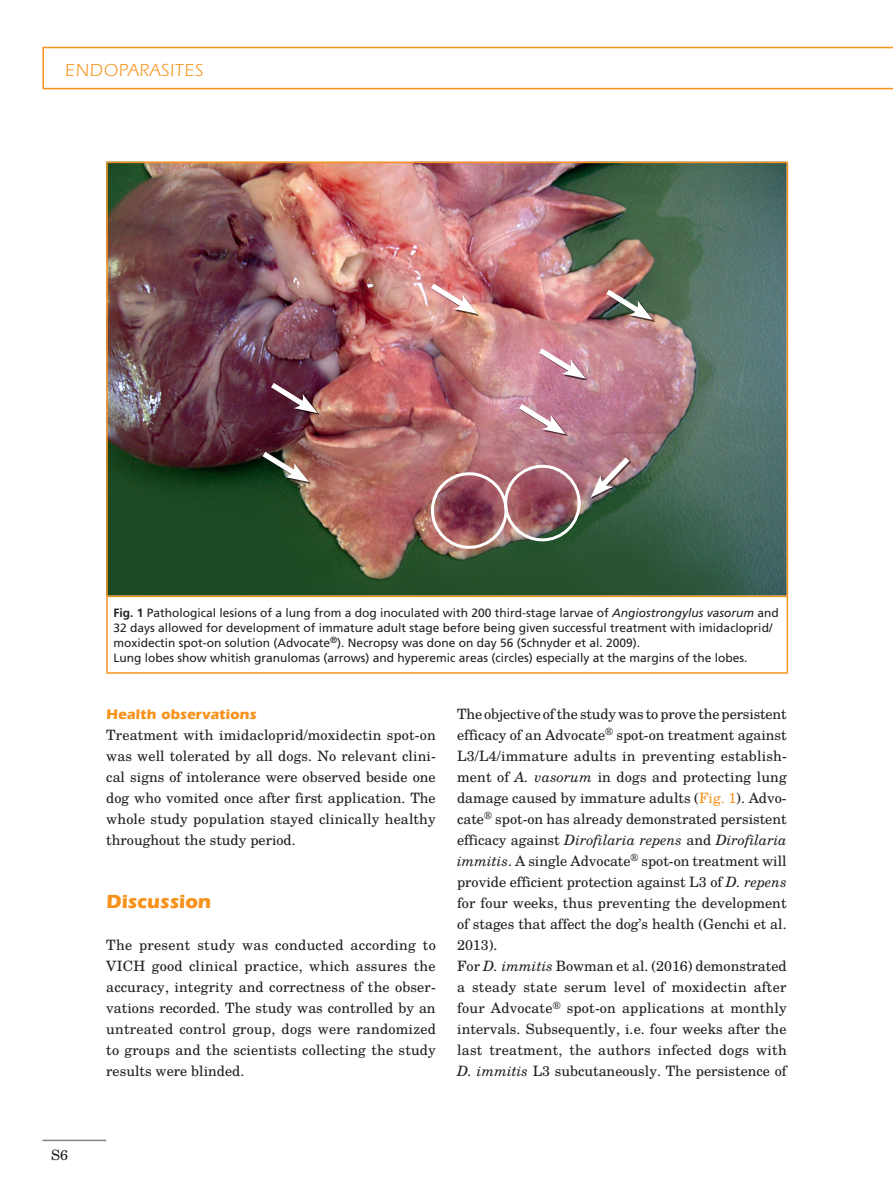
<style>
.page{position:relative;width:893px;height:1187px;background:#fff}
.page>*{position:absolute;margin:0;border:0;box-sizing:border-box;transform-origin:0 0}
.t1{font:700 19.5px "Qtdlvd Qswkkh Itc Eras";letter-spacing:-.005em;color:#f7931d}
.t2{font:18px "Lkksgh Wmtnmg ITC Eras Std";letter-spacing:.05em;color:#f7931d}
.t3{font:14.25px/21px "Vyspkx Jmkqdy Te X Gyre Schola";color:#231f20;text-align:justify}
.t4{font:italic 14.25px "Wstfpy Dfrgnx Te X Gyre Schola";color:#231f20}
.t5{font:700 14.25px "Qtdlvd Qswkkh Itc Eras";letter-spacing:.005em;color:#f7931d}
.t6{font:12px/15px "Nhhmlt Xbryfd Frutiger";color:#231f20}
.s1{font-family:"Qsfhdg Ytmtns Frutiger";font-weight:700}
.s2{font-family:"Pqytlt Ylmqjw Frutiger";font-style:italic}
.s3{font-family:"Wstfpy Dfrgnx Te X Gyre Schola";font-style:italic}
.s4{color:#f7931d}
.s5{font-family:"Vyspkx Jmkqdy Te X Gyre Schola";font-style:normal}
</style>
<div class="page">
<hr style="left:43px;top:1139px;width:63px;height:1px;background:#808285">
<svg style="left:43px;top:47px;width:850px;height:42px"></svg>
<img style="left:108px;top:163px;width:679px;height:432px">
<hr style="left:106px;top:163px;width:2px;height:432px;background:#f7931d">
<hr style="left:787px;top:163px;width:1px;height:432px;background:#f7931d">
<hr style="left:106px;top:597px;width:2px;height:75px;background:#f7931d">
<hr style="left:787px;top:597px;width:1px;height:75px;background:#f7931d">
<hr style="left:106px;top:672px;width:682px;height:1px;background:#f7931d">
<hr style="left:106px;top:162px;width:682px;height:1px;background:#f7931d">
<hr style="left:106px;top:595px;width:682px;height:2px;background:#f7931d">
<div style="left:431px;top:472px;width:76px;height:77px;border:3px solid #fff;border-radius:50%"></div>
<div style="left:504px;top:465px;width:77px;height:76px;border:3px solid #fff;border-radius:50%"></div>
<img style="left:432px;top:285px;width:47px;height:30px">
<svg style="left:425px;top:278px;width:52px;height:36px"></svg>
<img style="left:607px;top:291px;width:47px;height:30px">
<img style="left:600px;top:284px;width:53px;height:36px">
<img style="left:540px;top:349px;width:47px;height:31px">
<svg style="left:533px;top:343px;width:53px;height:35px"></svg>
<img style="left:520px;top:405px;width:47px;height:30px">
<svg style="left:513px;top:399px;width:53px;height:35px"></svg>
<img style="left:272px;top:384px;width:47px;height:30px">
<svg style="left:265px;top:378px;width:53px;height:35px"></svg>
<img style="left:264px;top:453px;width:46px;height:30px">
<svg style="left:257px;top:447px;width:52px;height:35px"></svg>
<img style="left:592px;top:497px;width:39px;height:2px">
<svg style="left:591px;top:451px;width:44px;height:46px"></svg>
<p class="t2" style="left:65px;top:60px;width:140px">ENDOPARASITES</p>
<p class="t6" style="left:113px;top:605px;width:667px"><span class="s1">Fig. 1</span> Pathological lesions of a lung from a dog inoculated with 200 third-stage larvae of <span class="s2">Angiostrongylus vasorum</span> and 32 days allowed for development of immature adult stage before being given successful treatment with imidacloprid/ moxidectin spot-on solution (Advocate<sup>®</sup>). Necropsy was done on day 56 (Schnyder et al. 2009).<br>Lung lobes show whitish granulomas (arrows) and hyperemic areas (circles) especially at the margins of the lobes.</p>
<p class="t3" style="left:51px;top:1143px;width:18px">S6</p>
<p class="t5" style="left:106px;top:706px;width:152px">Health observations</p>
<p class="t3" style="left:106px;top:723px;width:331px">Treatment with imidacloprid/moxidectin spot-on was well tolerated by all dogs. No relevant clini&shy;cal signs of intolerance were observed beside one dog who vomited once after first application. The whole study population stayed clinically healthy throughout the study period.</p>
<h1 class="t1" style="left:106px;top:890px;width:106px">Discussion</h1>
<p class="t3" style="left:106px;top:933px;width:331px">The present study was conducted according to VICH good clinical practice, which assures the accuracy, integrity and correctness of the obser&shy;vations recorded. The study was controlled by an untreated control group, dogs were randomized to groups and the scientists collecting the study results were blinded.</p>
<p class="t3" style="left:457px;top:702px;width:331px">The objective of the study was to prove the persistent efficacy of an Advocate<sup>®</sup> spot-on treatment against L3/L4/immature adults in preventing establish&shy;ment of <span class="s3">A. vasorum</span> in dogs and protecting lung damage caused by immature adults (<span class="s4">Fig. 1</span>). Advo&shy;cate<sup>®</sup> spot-on has already demonstrated persistent</p>
<p class="t4" style="left:457px;top:829px;width:331px"><span class="s5">efficacy against</span> Dirofilaria repens <span class="s5">and</span> Dirofilaria</p>
<p class="t3" style="left:457px;top:849px;width:331px;text-align:left"><span class="s3">immitis</span>. A single Advocate<sup>®</sup> spot-on treatment will provide efficient protection against L3 of <span class="s3">D. repens </span>for four weeks, thus preventing the development of stages that affect the dog’s health (Genchi et al.<br>2013).<br>For <span class="s3">D. immitis</span> Bowman et al. (2016) demonstrated a steady state serum level of moxidectin after four Advocate<sup>®</sup> spot-on applications at monthly intervals. Subsequently, i.e. four weeks after the last treatment, the authors infected dogs with <span class="s3">D. immitis</span> L3 subcutaneously. The persistence of</p>
</div>
